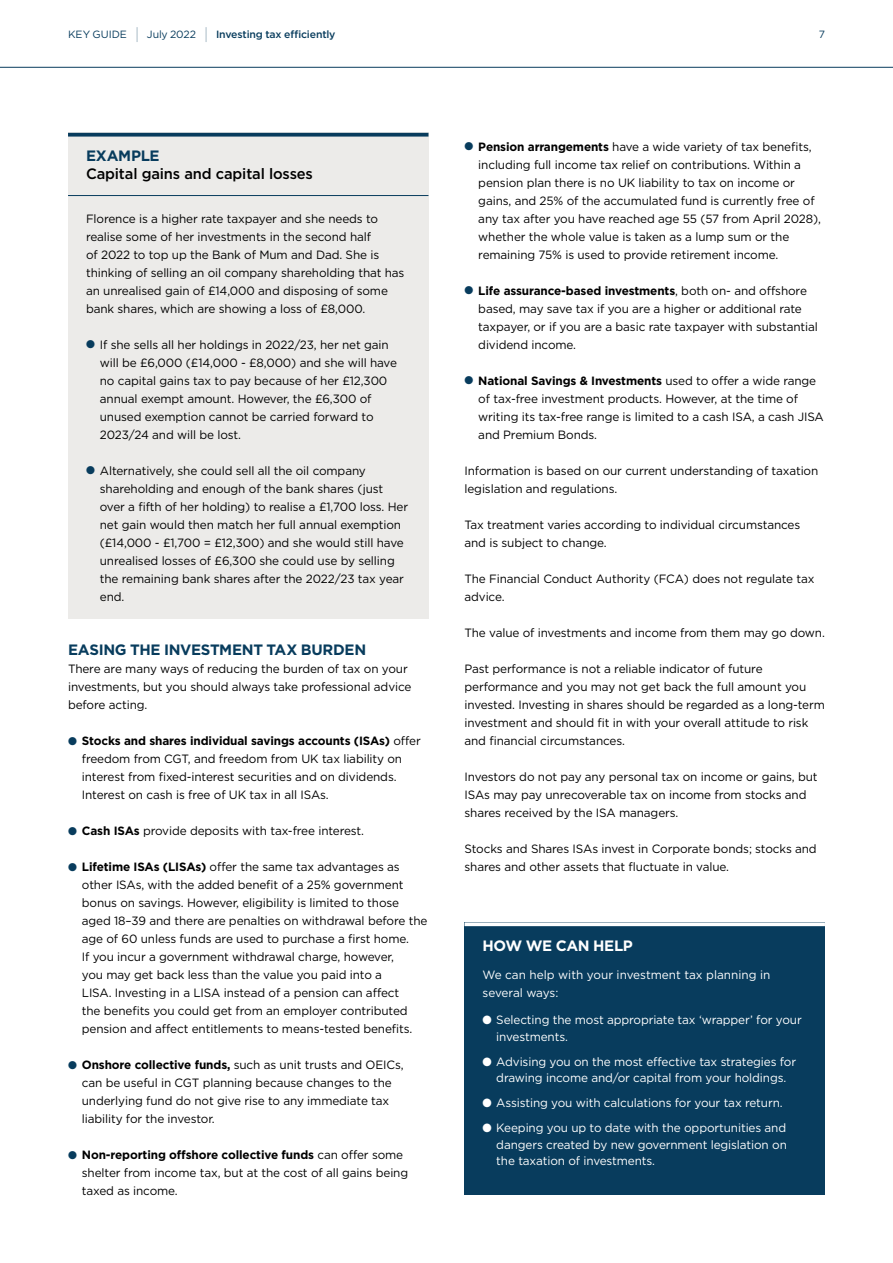
<style>
.page{position:relative;width:893px;height:1263px;background:#fff}
.page>*{position:absolute;margin:0;border:0;box-sizing:border-box;transform-origin:0 0}
.t1{font:700 15px "Gotham";letter-spacing:-.02em;color:#083c5d}
.t2{font:500 15px "Gotham";letter-spacing:-.01em;color:#000}
.t3{font:700 15px "Gotham";letter-spacing:-.025em;color:#fff}
.t4{font:12px/18px "Gotham";letter-spacing:-.01em;color:#000}
.t5{font:12px/16.5px "Gotham";letter-spacing:-.01em;color:#fff}
.t6{font:500 10.5px "Gotham";letter-spacing:-.015em;color:#083c5d}
.t7{font:10.5px "Gotham";letter-spacing:-.015em;color:#083c5d}
.s1{font-weight:400}
.s2{font-weight:100;font-size:16.2px}
.s3{color:#083c5d}
.s4{font-weight:700}
</style>
<div class="page">
<hr style="left:0;top:67px;width:893px;height:1px;background:#083c5d">
<div style="left:464px;top:922px;width:361px;height:273px;background:#083c5d"></div>
<svg style="left:464px;top:922px;width:361px;height:4px"></svg>
<div style="left:68px;top:133px;width:360px;height:486px;background:#ecebe9"></div>
<svg style="left:68px;top:133px;width:360px;height:4px"></svg>
<hr style="left:68px;top:195px;width:360px;height:1px;background:#083c5d">
<p class="t6" style="left:68px;top:27px;width:269px"><span class="s1">KEY GUIDE</span> <span class="s2">|</span> <span class="s1">July 2022</span> <span class="s2">|</span> Invest ng tax efficien y</p>
<p class="t7" style="left:147px;top:27px;width:77px">Month 20XX <span class="s2">|</span></p>
<p class="t6" style="left:230px;top:27px;width:213px">Folio Title Folio Title Folio Title Folio Title</p>
<p class="t7" style="left:819px;top:27px;width:8px">7</p>
<p class="t1" style="left:86px;top:146px;width:75px">EXAMPLE</p>
<p class="t2" style="left:86px;top:164px;width:228px">Capital gains and capital losses</p>
<p class="t4" style="left:86px;top:209px;width:320px">Florence is a higher rate taxpayer and she needs to realise some of her investments in the second half<br>of 2022 to top up the Bank of Mum and Dad. She is thinking of selling an oil company shareholding that has an unrealised gain of £14,000 and disposing of some bank shares, which are showing a loss of £8,000.</p>
<p class="t4" style="left:100px;top:335px;width:299px;text-indent:-14px"><span class="s3">●</span> If she sells all her holdings in 2022/23, her net gain will be £6,000 (£14,000 - £8,000) and she will have no capital gains tax to pay because of her £12,300 annual exempt amount. However, the £6,300 of unused exemption cannot be carried forward to 2023/24 and will be lost.</p>
<p class="t4" style="left:100px;top:461px;width:310px;text-indent:-14px"><span class="s3">●</span> Alternatively, she could sell all the oil company shareholding and enough of the bank shares (just over a fifth of her holding) to realise a £1,700 loss. Her net gain would then match her full annual exemption (£14,000 - £1,700 = £12,300) and she would still have unrealised losses of £6,300 she could use by selling the remaining bank shares after the 2022/23 tax year end.</p>
<p class="t1" style="left:68px;top:640px;width:300px">EASING THE INVESTMENT TAX BURDEN</p>
<p class="t4" style="left:68px;top:659px;width:345px">There are many ways of reducing the burden of tax on your investments, but you should always take professional advice before acting.</p>
<p class="t4" style="left:82px;top:731px;width:340px;text-indent:-14px"><span class="s3">●</span> <span class="s4">Stocks and shares individual savings accounts (ISAs)</span> offer freedom from CGT, and freedom from UK tax liability on interest from fixed-interest securities and on dividends.<br>Interest on cash is free of UK tax in all ISAs.</p>
<p class="t4" style="left:68px;top:821px;width:298px"><span class="s3">●</span> <span class="s4">Cash ISAs</span> provide deposits with tax-free interest.</p>
<p class="t4" style="left:82px;top:857px;width:347px;text-indent:-14px"><span class="s3">●</span> <span class="s4">Lifetime ISAs (LISAs)</span> offer the same tax advantages as other ISAs, with the added benefit of a 25% government bonus on savings. However, eligibility is limited to those aged 18–39 and there are penalties on withdrawal before the age of 60 unless funds are used to purchase a first home.<br>If you incur a government withdrawal charge, however,<br>you may get back less than the value you paid into a<br>LISA. Investing in a LISA instead of a pension can affect<br>the benefits you could get from an employer contributed pension and affect entitlements to means-tested benefits.</p>
<p class="t4" style="left:82px;top:1055px;width:323px;text-indent:-14px"><span class="s3">●</span> <span class="s4">Onshore collective funds,</span> such as unit trusts and OEICs, can be useful in CGT planning because changes to the underlying fund do not give rise to any immediate tax liability for the investor.</p>
<p class="t4" style="left:82px;top:1145px;width:328px;text-indent:-14px"><span class="s3">●</span> <span class="s4">Non-reporting offshore collective funds</span> can offer some shelter from income tax, but at the cost of all gains being taxed as income.</p>
<p class="t4" style="left:478px;top:137px;width:344px;text-indent:-14px"><span class="s3">●</span> <span class="s4">Pension arrangements</span> have a wide variety of tax benefits, including full income tax relief on contributions. Within a pension plan there is no UK liability to tax on income or gains, and 25% of the accumulated fund is currently free of any tax after you have reached age 55 (57 from April 2028), whether the whole value is taken as a lump sum or the remaining 75% is used to provide retirement income.</p>
<p class="t4" style="left:478px;top:281px;width:341px;text-indent:-14px"><span class="s3">●</span> <span class="s4">Life assurance-based investments</span>, both on- and offshore based, may save tax if you are a higher or additional rate taxpayer, or if you are a basic rate taxpayer with substantial dividend income.</p>
<p class="t4" style="left:478px;top:371px;width:347px;text-indent:-14px"><span class="s3">●</span> <span class="s4">National Savings &amp; Investments</span> used to offer a wide range of tax-free investment products. However, at the time of writing its tax-free range is limited to a cash ISA, a cash JISA and Premium Bonds.</p>
<p class="t4" style="left:464px;top:461px;width:355px">Information is based on our current understanding of taxation legislation and regulations.</p>
<p class="t4" style="left:464px;top:515px;width:337px">Tax treatment varies according to individual circumstances and is subject to change.</p>
<p class="t4" style="left:464px;top:569px;width:352px">The Financial Conduct Authority (FCA) does not regulate tax advice.</p>
<p class="t4" style="left:464px;top:623px;width:362px">The value of investments and income from them may go down.</p>
<p class="t4" style="left:464px;top:659px;width:362px">Past performance is not a reliable indicator of future performance and you may not get back the full amount you invested. Investing in shares should be regarded as a long-term investment and should fit in with your overall attitude to risk and financial circumstances.</p>
<p class="t4" style="left:464px;top:767px;width:355px">Investors do not pay any personal tax on income or gains, but<br>ISAs may pay unrecoverable tax on income from stocks and shares received by the ISA managers.</p>
<p class="t4" style="left:464px;top:839px;width:354px">Stocks and Shares ISAs invest in Corporate bonds; stocks and shares and other assets that fluctuate in value.</p>
<p class="t3" style="left:482px;top:935px;width:152px">HOW WE CAN HELP</p>
<p class="t5" style="left:482px;top:965px;width:289px;line-height:18px">We can help with your investment tax planning in several ways:</p>
<p class="t5" style="left:496px;top:1011px;width:307px;text-indent:-14px">● Selecting the most appropriate tax ‘wrapper’ for your investments.</p>
<p class="t5" style="left:482px;top:1053px;width:315px;text-align:center">● Advising you on the most effective tax strategies for drawing income and/or capital from your holdings.</p>
<p class="t5" style="left:482px;top:1094px;width:302px">● Assisting you with calculations for your tax return.</p>
<p class="t5" style="left:496px;top:1119px;width:292px;text-align:justify;text-indent:-14px">● Keeping you up to date with the opportunities and dangers created by new government legislation on the taxation of investments.</p>
</div>
